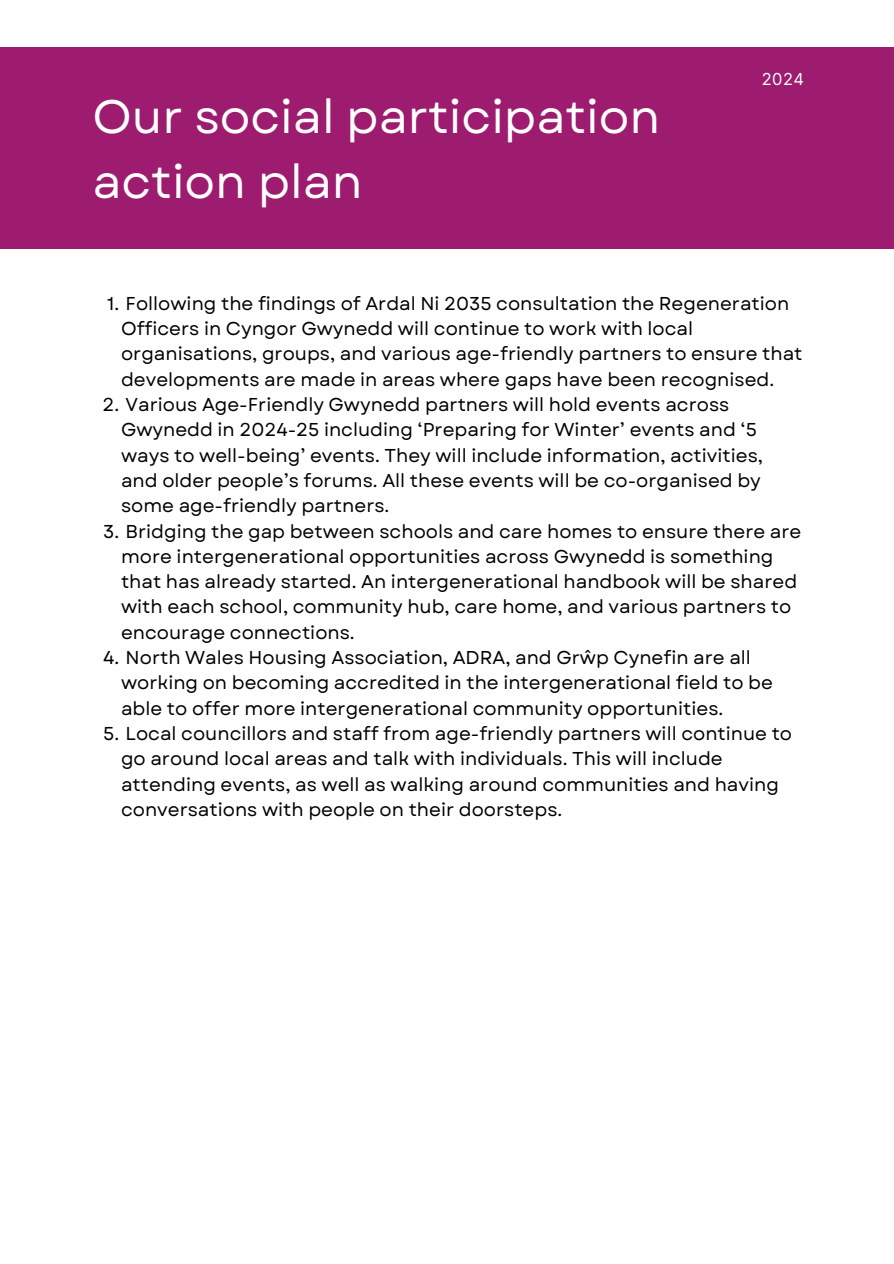
<style>
.page{position:relative;width:894px;height:1264px;background:#fff}
.page>*{position:absolute;margin:0;border:0;box-sizing:border-box;transform-origin:0 0}
.t1{font:46.8px/65.2px "Garet";color:#fff}
.t2{font:18.6px/25.3px "Garet";color:#000}
.t3{font:16.5px "Inter";color:#fff}
</style>
<div class="page">
<div style="left:0;top:47px;width:893px;height:201px;background:#9d1c6f"></div>
<h1 class="t1" style="left:92px;top:84px;width:569px">Our social participation action plan</h1>
<p class="t3" style="left:761px;top:69px;width:44px">2024</p>
<p class="t2" style="left:121px;top:291px;width:682px;text-indent:-14px">1. Following the findings of Ardal Ni 2035 consultation the Regeneration Officers in Cyngor Gwynedd will continue to work with local organisations, groups, and various age-friendly partners to ensure that developments are made in areas where gaps have been recognised.</p>
<p class="t2" style="left:121px;top:392px;width:643px;text-indent:-19px">2. Various Age-Friendly Gwynedd partners will hold events across Gwynedd in 2024-25 including ‘Preparing for Winter’ events and ‘5 ways to well-being’ events. They will include information, activities, and older people’s forums. All these events will be co-organised by some age-friendly partners.</p>
<p class="t2" style="left:121px;top:518px;width:681px;text-indent:-18px">3. Bridging the gap between schools and care homes to ensure there are more intergenerational opportunities across Gwynedd is something that has already started. An intergenerational handbook will be shared with each school, community hub, care home, and various partners to encourage connections.</p>
<p class="t2" style="left:121px;top:645px;width:653px;text-indent:-18px">4. North Wales Housing Association, ADRA, and Grŵp Cynefin are all working on becoming accredited in the intergenerational field to be able to offer more intergenerational community opportunities.</p>
<p class="t2" style="left:121px;top:721px;width:672px;text-indent:-18px">5. Local councillors and staff from age-friendly partners will continue to go around local areas and talk with individuals. This will include attending events, as well as walking around communities and having conversations with people on their doorsteps.</p>
</div>
